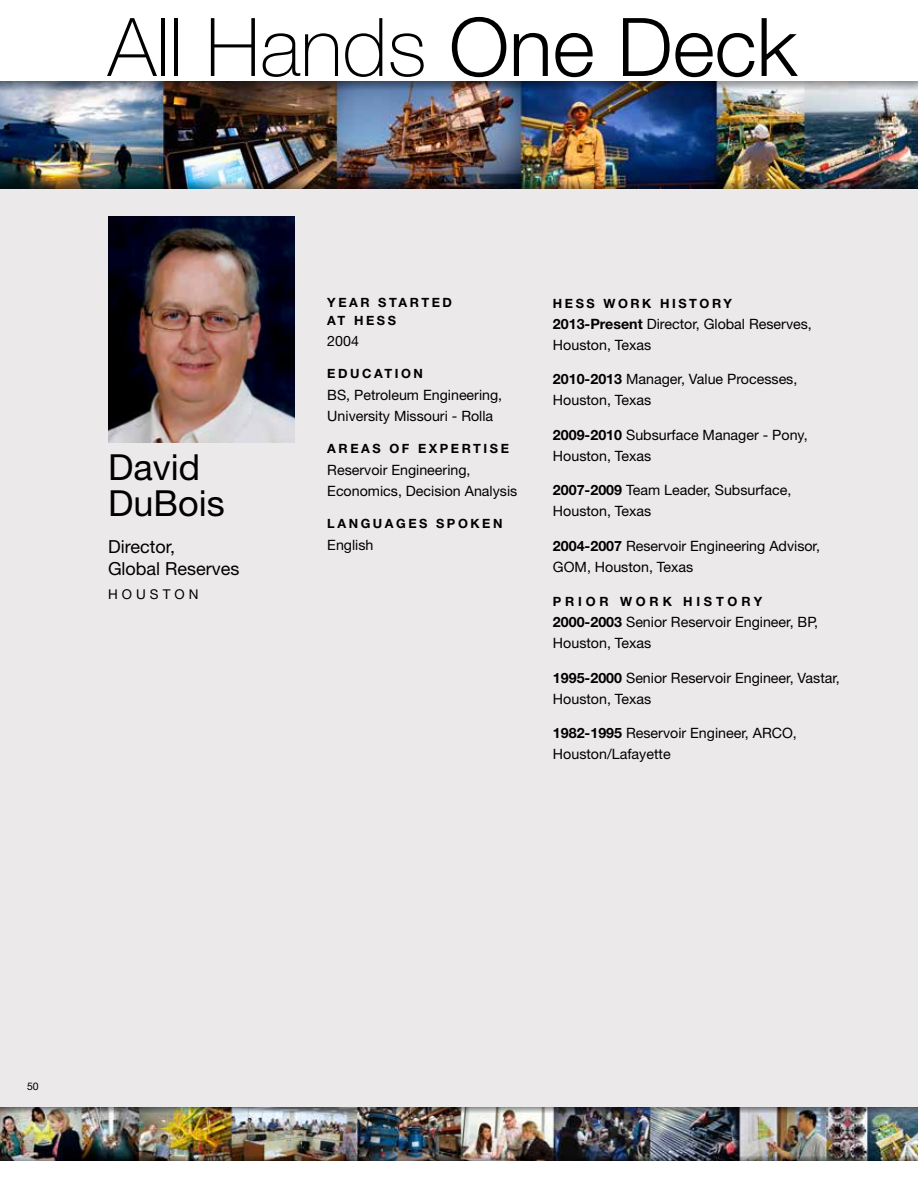
<style>
.page{position:relative;width:918px;height:1188px;background:#fff}
.page>*{position:absolute;margin:0;border:0;box-sizing:border-box;transform-origin:0 0}
.t1{font:100 81px "Helvetica Neue";color:#000}
.t2{font:36px/36px "Helvetica Neue";color:#000}
.t3{font:18px "Helvetica Neue";color:#000}
.t4{font:14.25px/21px "Helvetica Neue";color:#000}
.t5{font:13.5px "Helvetica Neue";letter-spacing:.3em;color:#000}
.t6{font:700 12.75px/18px "Helvetica Neue";letter-spacing:.2em;color:#000}
.t7{font:700 12.75px "Helvetica Neue";letter-spacing:.3em;color:#000}
.t8{font:10.5px "Helvetica Neue";color:#000}
.s1{font-weight:300}
.s2{font-weight:700}
</style>
<div class="page">
<div style="left:0;top:120px;width:918px;height:1030px;background:#ebe9e9"></div>
<img style="left:0;top:90px;width:918px;height:90px">
<img style="left:0;top:81px;width:918px;height:9px">
<img style="left:0;top:180px;width:918px;height:9px">
<img style="left:0;top:1113px;width:918px;height:42px">
<img style="left:0;top:1107px;width:918px;height:6px">
<img style="left:0;top:1155px;width:918px;height:6px">
<img style="left:108px;top:216px;width:186px;height:227px">
<h1 class="t1" style="left:108px;top:1px;width:691px">All Hands <span class="s1">One Deck</span></h1>
<h2 class="t2" style="left:108px;top:448px;width:118px">David<br>DuBois</h2>
<p class="t6" style="left:327px;top:293px;width:126px">YEAR STARTED<br>AT HESS</p>
<p class="t4" style="left:327px;top:331px;width:33px">2004</p>
<p class="t6" style="left:327px;top:364px;width:97px">EDUCATION</p>
<p class="t4" style="left:327px;top:384px;width:176px;line-height:21.8px">BS, Petroleum Engineering,<br>University Missouri - Rolla</p>
<p class="t6" style="left:327px;top:439px;width:183px">AREAS OF EXPERTISE</p>
<p class="t4" style="left:327px;top:459px;width:192px;line-height:21.8px">Reservoir Engineering,<br>Economics, Decision Analysis</p>
<p class="t6" style="left:327px;top:514px;width:177px">LANGUAGES SPOKEN</p>
<p class="t3" style="left:108px;top:536px;width:69px">Director,</p>
<p class="t4" style="left:327px;top:534px;width:48px">English</p>
<p class="t3" style="left:108px;top:558px;width:133px">Global Reserves</p>
<p class="t5" style="left:108px;top:587px;width:92px">HOUSTON</p>
<p class="t6" style="left:553px;top:294px;width:180px">HESS WORK HISTORY</p>
<p class="t4" style="left:553px;top:313px;width:260px"><span class="s2">2013-Present</span> Director, Global Reserves,<br>Houston, Texas</p>
<p class="t4" style="left:553px;top:369px;width:246px"><span class="s2">2010-2013</span> Manager, Value Processes,<br>Houston, Texas</p>
<p class="t4" style="left:553px;top:424px;width:256px"><span class="s2">2009-2010</span> Subsurface Manager - Pony,<br>Houston, Texas</p>
<p class="t4" style="left:553px;top:480px;width:240px"><span class="s2">2007-2009</span> Team Leader, Subsurface,<br>Houston, Texas</p>
<p class="t4" style="left:553px;top:535px;width:269px"><span class="s2">2004-2007</span> Reservoir Engineering Advisor,<br>GOM, Houston, Texas</p>
<p class="t7" style="left:553px;top:594px;width:211px">PRIOR WORK HISTORY</p>
<p class="t4" style="left:553px;top:612px;width:267px"><span class="s2">2000-2003</span> Senior Reservoir Engineer, BP,<br>Houston, Texas</p>
<p class="t4" style="left:553px;top:667px;width:288px"><span class="s2">1995-2000</span> Senior Reservoir Engineer, Vastar,<br>Houston, Texas</p>
<p class="t4" style="left:553px;top:723px;width:245px"><span class="s2">1982-1995</span> Reservoir Engineer, ARCO,<br>Houston/Lafayette</p>
<p class="t8" style="left:27px;top:1080px;width:13px">50</p>
</div>
